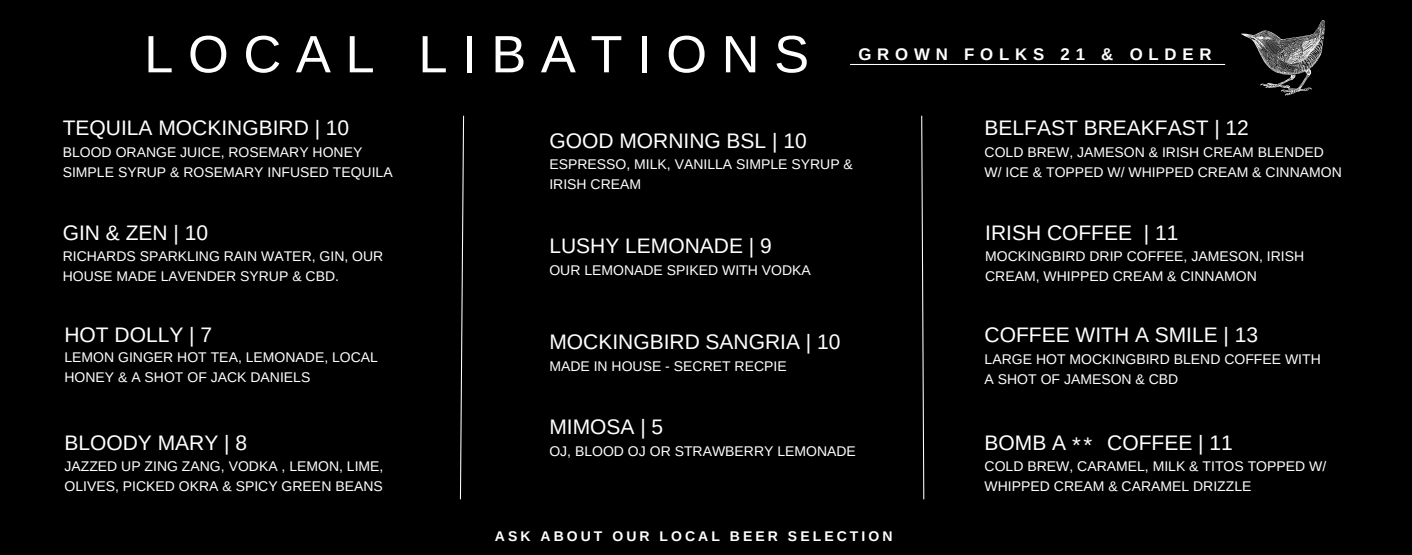
<style>
.page{position:relative;width:1412px;height:555px;background:#fff}
.page>*{position:absolute;margin:0;border:0;box-sizing:border-box;transform-origin:0 0}
.t1{font:52.5px "Arimo";letter-spacing:.28em;color:#fff}
.t2{font:22.61px "Arimo";color:#fff}
.t3{font:21px "Arimo";color:#fff}
.t4{font:700 16.8px "Arimo";letter-spacing:.345em;color:#fff}
.t5{font:14px/19.4px "Arimo";color:#fff}
.t6{font:700 14px "Arimo";letter-spacing:.22em;color:#fff}
</style>
<div class="page">
<div style="left:0;top:0;width:1411px;height:554px;background:#000"></div>
<svg style="left:921px;top:115px;width:3px;height:385px"></svg>
<svg style="left:459px;top:115px;width:5px;height:385px"></svg>
<svg style="left:1241px;top:20px;width:84px;height:76px"></svg>
<hr style="left:850px;top:64px;width:374px;height:1px;background:#fff">
<p class="t1" style="left:144px;top:25px;width:666px">LOCAL LIBATIONS</p>
<p class="t4" style="left:858px;top:45px;width:355px">GROWN FOLKS 21 &amp; OLDER</p>
<p class="t3" style="left:63px;top:116px;width:288px">TEQUILA MOCKINGBIRD | 10</p>
<p class="t5" style="left:63px;top:143px;width:331px">BLOOD ORANGE JUICE, ROSEMARY HONEY<br>SIMPLE SYRUP &amp; ROSEMARY INFUSED TEQUILA</p>
<p class="t3" style="left:63px;top:220px;width:147px">GIN &amp; ZEN | 10</p>
<p class="t5" style="left:63px;top:247px;width:322px">RICHARDS SPARKLING RAIN WATER, GIN, OUR<br>HOUSE MADE LAVENDER SYRUP &amp; CBD.</p>
<p class="t3" style="left:64px;top:323px;width:149px">HOT DOLLY | 7</p>
<p class="t5" style="left:64px;top:347px;width:315px">LEMON GINGER HOT TEA, LEMONADE, LOCAL<br>HONEY &amp; A SHOT OF JACK DANIELS</p>
<p class="t3" style="left:64px;top:430px;width:184px">BLOODY MARY | 8</p>
<p class="t5" style="left:64px;top:456px;width:320px">JAZZED UP ZING ZANG, VODKA , LEMON, LIME,<br>OLIVES, PICKED OKRA &amp; SPICY GREEN BEANS</p>
<p class="t3" style="left:549px;top:128px;width:259px">GOOD MORNING BSL | 10</p>
<p class="t5" style="left:549px;top:155px;width:305px">ESPRESSO, MILK, VANILLA SIMPLE SYRUP &amp;<br>IRISH CREAM</p>
<p class="t3" style="left:549px;top:233px;width:224px">LUSHY LEMONADE | 9</p>
<p class="t5" style="left:549px;top:260px;width:263px">OUR LEMONADE SPIKED WITH VODKA</p>
<p class="t3" style="left:549px;top:329px;width:293px">MOCKINGBIRD SANGRIA | 10</p>
<p class="t5" style="left:549px;top:356px;width:239px">MADE IN HOUSE - SECRET RECPIE</p>
<p class="t3" style="left:549px;top:415px;width:115px">MIMOSA | 5</p>
<p class="t5" style="left:549px;top:441px;width:308px">OJ, BLOOD OJ OR STRAWBERRY LEMONADE</p>
<p class="t6" style="left:495px;top:528px;width:399px">ASK ABOUT OUR LOCAL BEER SELECTION</p>
<p class="t3" style="left:984px;top:116px;width:266px">BELFAST BREAKFAST | 12</p>
<p class="t5" style="left:984px;top:143px;width:358px">COLD BREW, JAMESON &amp; IRISH CREAM BLENDED<br>W/ ICE &amp; TOPPED W/ WHIPPED CREAM &amp; CINNAMON</p>
<p class="t3" style="left:985px;top:220px;width:195px">IRISH COFFEE | 11</p>
<p class="t5" style="left:985px;top:247px;width:320px">MOCKINGBIRD DRIP COFFEE, JAMESON, IRISH<br>CREAM, WHIPPED CREAM &amp; CINNAMON</p>
<p class="t3" style="left:984px;top:323px;width:275px">COFFEE WITH A SMILE | 13</p>
<p class="t5" style="left:984px;top:349px;width:337px">LARGE HOT MOCKINGBIRD BLEND COFFEE WITH<br>A SHOT OF JAMESON &amp; CBD</p>
<p class="t3" style="left:984px;top:430px;width:83px">BOMB A</p>
<p class="t3" style="left:1107px;top:430px;width:127px">COFFEE | 11</p>
<p class="t5" style="left:984px;top:456px;width:343px">COLD BREW, CARAMEL, MILK &amp; TITOS TOPPED W/<br>WHIPPED CREAM &amp; CARAMEL DRIZZLE</p>
<p class="t2" style="left:1071px;top:432px;width:22px">**</p>
</div>
